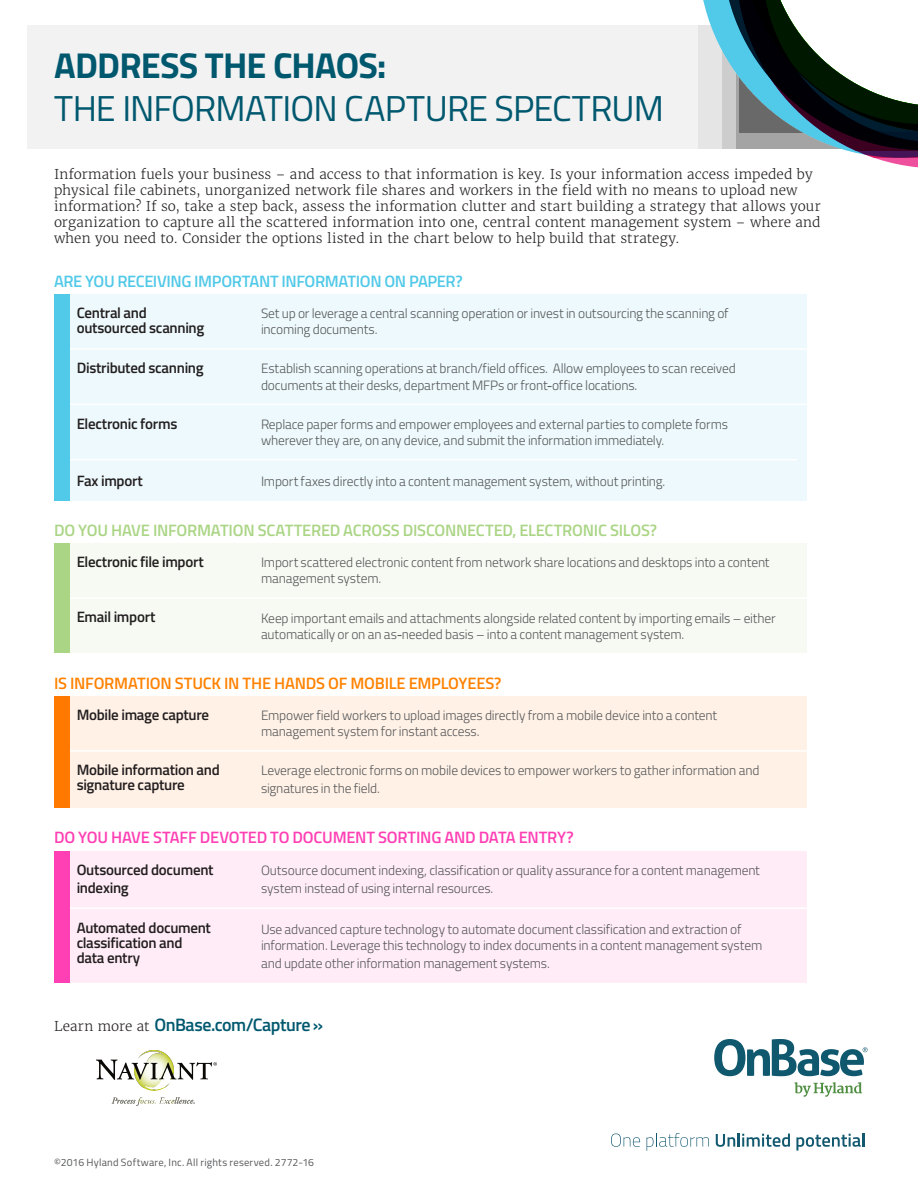
<style>
.page{position:relative;width:918px;height:1188px;background:#fff}
.page>*{position:absolute;margin:0;border:0;box-sizing:border-box;transform-origin:0 0}
.t1{font:36px "Titillium";letter-spacing:-.025em;color:#00586f}
.t2{font:700 36px "Titillium";letter-spacing:-.025em;color:#00586f}
.t3{font:600 18px "Titillium";letter-spacing:-.025em;color:#00586f}
.t4{font:600 16.5px "Titillium";letter-spacing:-.015em;color:#aad585}
.t5{font:600 16.5px "Titillium";letter-spacing:-.015em;color:#ff3fb4}
.t6{font:600 16.5px "Titillium";letter-spacing:-.015em;color:#ff8200}
.t7{font:600 16.5px "Titillium";letter-spacing:-.025em;color:#51c9e8}
.t8{font:600 15px/15px "Titillium";letter-spacing:-.02em;color:#231f20}
.t9{font:300 13.5px/16.2px "Titillium";letter-spacing:-.015em;color:#57585a}
.t10{font:300 13.5px/16.2px "Merriweather ST";letter-spacing:.005em;color:#231f20}
.t11{font:10.5px "Titillium";letter-spacing:.02em;color:#57585a}
.s1{font-family:"Georgia";font-weight:400}
.s2{font-family:"Merriweather ST";font-weight:300;font-size:13.5px;color:#231f20}
</style>
<div class="page">
<div style="left:27px;top:25px;width:891px;height:124px;background:#f2f2f2"></div>
<svg style="left:698px;top:0;width:220px;height:168px"></svg>
<div style="left:54px;top:294px;width:753px;height:207px;background:#edf9fc"></div>
<div style="left:54px;top:544px;width:753px;height:109px;background:#f6faf3"></div>
<div style="left:54px;top:696px;width:753px;height:112px;background:#fff1e6"></div>
<div style="left:54px;top:851px;width:753px;height:132px;background:#ffecf7"></div>
<svg style="left:611px;top:1134px;width:29px;height:13px"></svg>
<svg style="left:647px;top:1133px;width:62px;height:18px"></svg>
<svg style="left:716px;top:1134px;width:74px;height:13px"></svg>
<svg style="left:796px;top:1134px;width:69px;height:17px"></svg>
<svg style="left:794px;top:1082px;width:68px;height:15px"></svg>
<svg style="left:714px;top:1039px;width:154px;height:37px"></svg>
<hr style="left:62px;top:348px;width:745px;height:2px;background:#fff">
<hr style="left:62px;top:404px;width:745px;height:1px;background:#fff">
<hr style="left:62px;top:459px;width:735px;height:1px;background:#fff">
<hr style="left:58px;top:597px;width:749px;height:2px;background:#fff">
<hr style="left:69px;top:908px;width:738px;height:1px;background:#fff">
<hr style="left:69px;top:750px;width:738px;height:2px;background:#fff">
<div style="left:54px;top:294px;width:15px;height:207px;background:#51c9e8"></div>
<div style="left:54px;top:544px;width:15px;height:109px;background:#aad585"></div>
<div style="left:54px;top:851px;width:15px;height:132px;background:#ff3fb4"></div>
<div style="left:54px;top:696px;width:15px;height:112px;background:#ff7900"></div>
<img style="left:96px;top:1051px;width:121px;height:54px">
<h1 class="t2" style="left:54px;top:38px;width:334px">ADDRESS THE CHAOS:</h1>
<h1 class="t1" style="left:54px;top:82px;width:611px">THE INFORMATION CAPTURE SPECTRUM</h1>
<p class="t10" style="left:54px;top:166px;width:768px">Information fuels your business – and access to that information is key. Is your information access impeded by physical file cabinets, unorganized network file shares and workers in the field with no means to upload new information? If so, take a step back, assess the information clutter and start building a strategy that allows your organization to capture all the scattered information into one, central content management system – where and when you need to. Consider the options listed in the chart below to help build that strategy.</p>
<p class="t7" style="left:54px;top:269px;width:410px">ARE YOU RECEIVING IMPORTANT INFORMATION ON PAPER?</p>
<p class="t8" style="left:77px;top:304px;width:129px">Central and outsourced scanning</p>
<p class="t8" style="left:77px;top:360px;width:128px">Distributed scanning</p>
<p class="t8" style="left:77px;top:415px;width:102px">Electronic forms</p>
<p class="t8" style="left:77px;top:472px;width:68px">Fax import</p>
<p class="t9" style="left:261px;top:305px;width:469px">Set up or leverage a central scanning operation or invest in outsourcing the scanning of incoming documents.</p>
<p class="t9" style="left:261px;top:360px;width:476px">Establish scanning operations at branch/field offices. Allow employees to scan received documents at their desks, department MFPs or front<span class="s1">-</span>office locations.</p>
<p class="t9" style="left:261px;top:415px;width:469px">Replace paper forms and empower employees and external parties to complete forms wherever they are, on any device, and submit the information immediately.</p>
<p class="t9" style="left:261px;top:472px;width:406px">Import faxes directly into a content management system, without printing.</p>
<p class="t4" style="left:54px;top:518px;width:605px">DO YOU HAVE INFORMATION SCATTERED ACROSS DISCONNECTED, ELECTRONIC SILOS?</p>
<p class="t8" style="left:77px;top:554px;width:129px">Electronic file import</p>
<p class="t8" style="left:77px;top:609px;width:80px">Email import</p>
<p class="t9" style="left:261px;top:554px;width:510px">Import scattered electronic content from network share locations and desktops into a content management system.</p>
<p class="t9" style="left:261px;top:609px;width:516px">Keep important emails and attachments alongside related content by importing emails – either automatically or on an as<span class="s1">-</span>needed basis – into a content management system.</p>
<p class="t6" style="left:54px;top:671px;width:449px">IS INFORMATION STUCK IN THE HANDS OF MOBILE EMPLOYEES?</p>
<p class="t8" style="left:77px;top:706px;width:134px">Mobile image capture</p>
<p class="t8" style="left:77px;top:762px;width:145px">Mobile information and signature capture</p>
<p class="t9" style="left:261px;top:706px;width:458px">Empower field workers to upload images directly from a mobile device into a content management system for instant access.</p>
<p class="t9" style="left:261px;top:761px;width:500px;line-height:18px">Leverage electronic forms on mobile devices to empower workers to gather information and signatures in the field.</p>
<p class="t5" style="left:54px;top:825px;width:521px">DO YOU HAVE STAFF DEVOTED TO DOCUMENT SORTING AND DATA ENTRY?</p>
<p class="t8" style="left:77px;top:860px;width:138px;line-height:18px">Outsourced document indexing</p>
<p class="t8" style="left:77px;top:920px;width:136px">Automated document classification and data entry</p>
<p class="t9" style="left:261px;top:860px;width:501px;line-height:18px">Outsource document indexing, classification or quality assurance for a content management system instead of using internal resources.</p>
<p class="t9" style="left:261px;top:920px;width:503px">Use advanced capture technology to automate document classification and extraction of information. Leverage this technology to index documents in a content management system</p>
<p class="t9" style="left:261px;top:954px;width:290px">and update other information management systems.</p>
<h2 class="t3" style="left:54px;top:1011px;width:271px"><span class="s2">Learn more at</span> OnBase.com/Capture»</h2>
<p class="t11" style="left:54px;top:1155px;width:261px">©2016 Hyland Software, Inc. All rights reserved. 2772-16</p>
</div>
